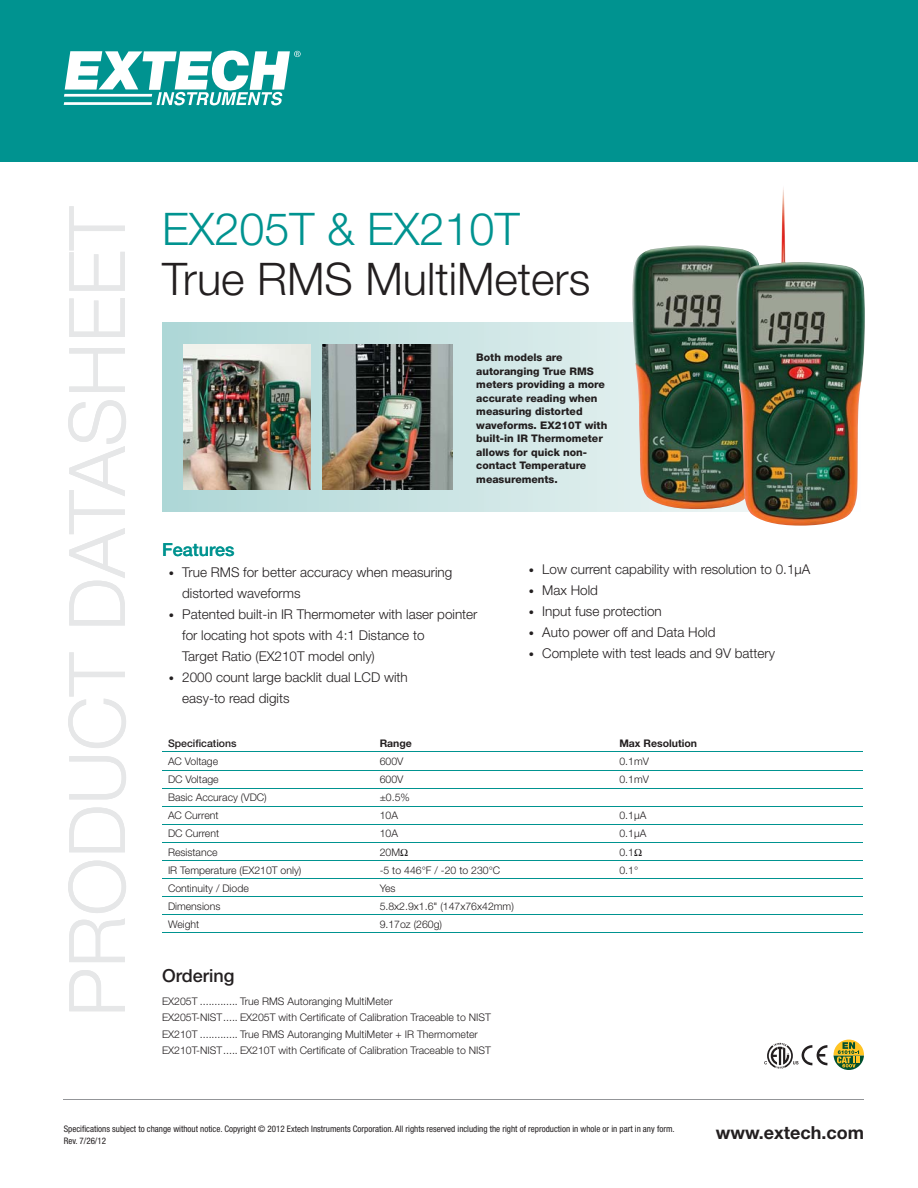
<style>
.page{position:relative;width:918px;height:1188px;background:#fff}
.page>*{position:absolute;margin:0;border:0;box-sizing:border-box;transform-origin:0 0}
.t1{font:300 78px "Helvetica Neue LT";color:#e6e7e8}
.t2{font:300 45px "Helvetica Neue LT";color:#231f20}
.t3{font:300 45px "Helvetica Neue LT";color:#009390}
.t4{font:700 18px "Helvetica Neue LT";color:#231f20}
.t5{font:500 18px "Helvetica Neue LT";color:#009390}
.t6{font:500 18px "Helvetica Neue LT";color:#231f20}
.t7{font:300 13.5px/21px "Helvetica Neue LT";color:#231f20}
.t8{font:300 10.5px/16.5px "Helvetica Neue LT";color:#231f20}
.t9{font:800 10.5px/13.5px "Helvetica Neue LT";color:#231f20}
.t10{font:700 10.5px "Helvetica Neue LT";color:#231f20}
.t11{font:500 10.5px "Helvetica Neue LT";color:#231f20}
.t12{font:condensed 9px/12px "Helvetica Neue LT";color:#231f20}
.s1{font-size:10.5px}
</style>
<div class="page">
<div style="left:0;top:0;width:918px;height:162px;background:#009390"></div>
<svg style="left:64px;top:51px;width:237px;height:54px"></svg>
<hr style="left:64px;top:1099px;width:800px;height:1px;background:#939598">
<img style="left:162px;top:323px;width:574px;height:189px">
<img style="left:183px;top:345px;width:127px;height:144px">
<img style="left:322px;top:345px;width:130px;height:144px">
<img style="left:632px;top:246px;width:104px;height:263px">
<img style="left:736px;top:188px;width:129px;height:338px">
<hr style="left:162px;top:752px;width:701px;height:1px;background:#009390">
<hr style="left:162px;top:770px;width:701px;height:1px;background:#009390">
<hr style="left:162px;top:788px;width:701px;height:1px;background:#009390">
<hr style="left:162px;top:806px;width:701px;height:1px;background:#009390">
<hr style="left:162px;top:824px;width:701px;height:1px;background:#009390">
<hr style="left:162px;top:842px;width:701px;height:1px;background:#009390">
<hr style="left:162px;top:860px;width:701px;height:1px;background:#009390">
<hr style="left:162px;top:878px;width:701px;height:1px;background:#009390">
<hr style="left:162px;top:896px;width:701px;height:1px;background:#009390">
<hr style="left:162px;top:914px;width:701px;height:1px;background:#009390">
<hr style="left:162px;top:932px;width:701px;height:1px;background:#009390">
<svg style="left:834px;top:1040px;width:30px;height:30px"></svg>
<svg style="left:764px;top:1043px;width:63px;height:26px"></svg>
<h1 class="t1" style="left:69px;top:1017px;width:812px;rotate:-90deg">PRODUCT DATASHEET</h1>
<h2 class="t3" style="left:162px;top:213px;width:359px">EX205T &amp; EX210T</h2>
<h2 class="t2" style="left:162px;top:263px;width:430px">True RMS MultiMeters</h2>
<p class="t9" style="left:476px;top:352px;width:133px">Both models are autoranging True RMS meters providing a more accurate reading when measuring distorted waveforms. EX210T with built-in IR Thermometer allows for quick non&shy;contact Temperature measurements.</p>
<h3 class="t5" style="left:162px;top:543px;width:74px">Features</h3>
<p class="t7" style="left:182px;top:563px;width:272px;text-indent:-14px"><span class="s1">•</span> True RMS for better accuracy when measuring distorted waveforms</p>
<p class="t7" style="left:182px;top:605px;width:297px;text-indent:-14px"><span class="s1">•</span> Patented built-in IR Thermometer with laser pointer for locating hot spots with 4:1 Distance to<br>Target Ratio (EX210T model only)</p>
<p class="t7" style="left:182px;top:668px;width:227px;text-indent:-14px"><span class="s1">•</span> 2000 count large backlit dual LCD with easy-to read digits</p>
<p class="t7" style="left:529px;top:560px;width:283px"><span class="s1">•</span> Low current capability with resolution to 0.1μA</p>
<p class="t7" style="left:529px;top:581px;width:71px"><span class="s1">•</span> Max Hold</p>
<p class="t7" style="left:529px;top:602px;width:135px"><span class="s1">•</span> Input fuse protection</p>
<p class="t7" style="left:529px;top:623px;width:188px"><span class="s1">•</span> Auto power off and Data Hold</p>
<p class="t7" style="left:529px;top:644px;width:248px"><span class="s1">•</span> Complete with test leads and 9V battery</p>
<p class="t11" style="left:168px;top:739px;width:70px">Specifications</p>
<p class="t10" style="left:380px;top:739px;width:34px">Range</p>
<p class="t10" style="left:619px;top:739px;width:79px">Max Resolution</p>
<p class="t8" style="left:168px;top:754px;width:52px">AC Voltage</p>
<p class="t8" style="left:380px;top:754px;width:25px">600V</p>
<p class="t8" style="left:619px;top:754px;width:31px">0.1mV</p>
<p class="t8" style="left:168px;top:772px;width:52px">DC Voltage</p>
<p class="t8" style="left:380px;top:772px;width:25px">600V</p>
<p class="t8" style="left:619px;top:772px;width:31px">0.1mV</p>
<p class="t8" style="left:168px;top:790px;width:100px">Basic Accuracy (VDC)</p>
<p class="t8" style="left:380px;top:790px;width:32px">±0.5%</p>
<p class="t8" style="left:168px;top:808px;width:52px">AC Current</p>
<p class="t8" style="left:380px;top:808px;width:20px">10A</p>
<p class="t8" style="left:619px;top:808px;width:28px">0.1μA</p>
<p class="t8" style="left:168px;top:826px;width:53px">DC Current</p>
<p class="t8" style="left:380px;top:826px;width:20px">10A</p>
<p class="t8" style="left:619px;top:826px;width:28px">0.1μA</p>
<p class="t8" style="left:168px;top:844px;width:51px">Resistance</p>
<p class="t8" style="left:380px;top:844px;width:30px">20MΩ</p>
<p class="t8" style="left:619px;top:844px;width:24px">0.1Ω</p>
<p class="t8" style="left:168px;top:863px;width:135px">IR Temperature (EX210T only)</p>
<p class="t8" style="left:380px;top:863px;width:122px">-5 to 446°F / -20 to 230°C</p>
<p class="t8" style="left:619px;top:863px;width:20px">0.1°</p>
<p class="t8" style="left:168px;top:881px;width:82px">Continuity / Diode</p>
<p class="t8" style="left:380px;top:881px;width:17px">Yes</p>
<p class="t8" style="left:168px;top:899px;width:54px">Dimensions</p>
<p class="t8" style="left:380px;top:899px;width:136px">5.8x2.9x1.6" (147x76x42mm)</p>
<p class="t8" style="left:168px;top:917px;width:33px">Weight</p>
<p class="t8" style="left:380px;top:917px;width:64px">9.17oz (260g)</p>
<h3 class="t6" style="left:162px;top:969px;width:74px">Ordering</h3>
<p class="t8" style="left:162px;top:994px;width:330px">EX205T ............. True RMS Autoranging MultiMeter<br>EX205T-NIST ..... EX205T with Certificate of Calibration Traceable to NIST EX210T ............. True RMS Autoranging MultiMeter + IR Thermometer EX210T-NIST ..... EX210T with Certificate of Calibration Traceable to NIST</p>
<p class="t12" style="left:64px;top:1124px;width:612px">Specifications subject to change without notice. Copyright © 2012 Extech Instruments Corporation. All rights reserved including the right of reproduction in whole or in part in any form.<br>Rev. 7/26/12</p>
<h3 class="t4" style="left:716px;top:1126px;width:150px">www.extech.com</h3>
</div>
